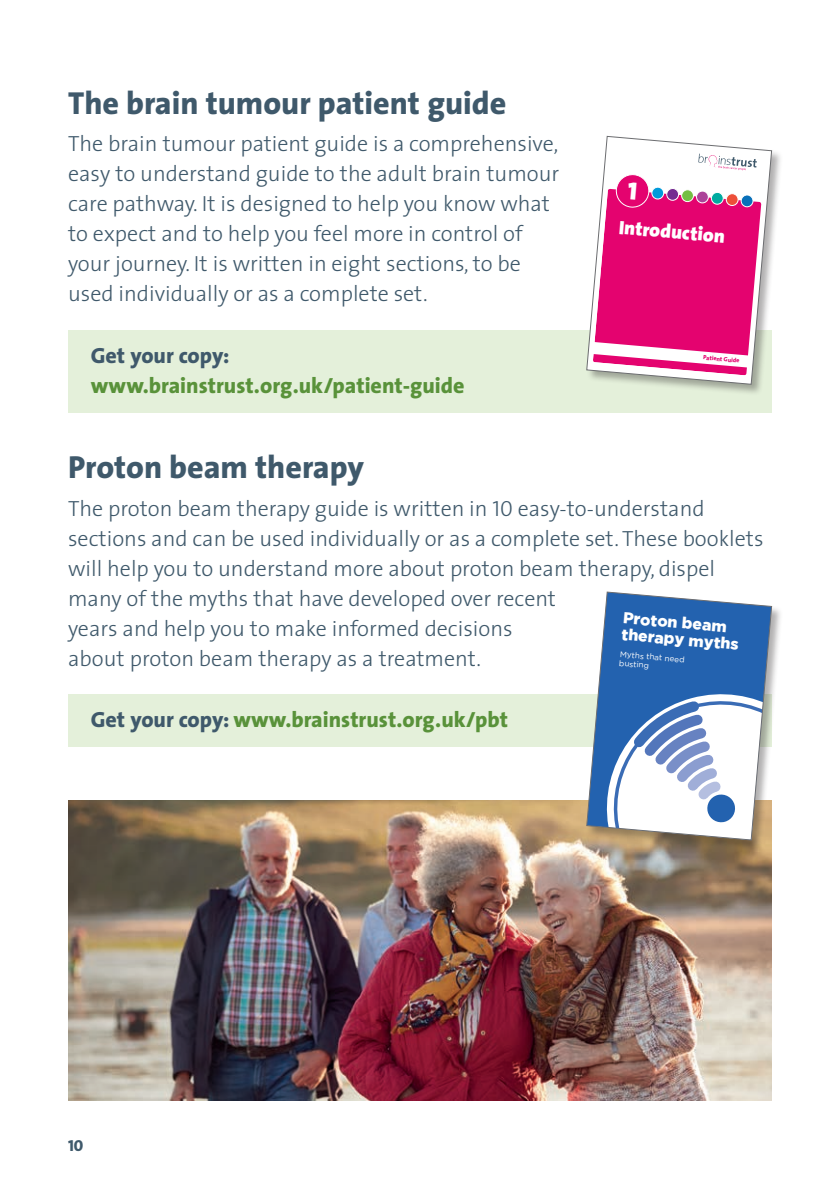
<style>
.page{position:relative;width:840px;height:1191px;background:#fff}
.page>*{position:absolute;margin:0;border:0;box-sizing:border-box;transform-origin:0 0}
.t1{font:800 32px "VA The Sans";color:#3f596b}
.t2{font:300 22px/30px "VA The Sans";color:#3f596b}
.t3{font:800 22px "VA The Sans";color:#59923a}
.t4{font:800 22px "VA The Sans";color:#3f596b}
.t5{font:900 19.4px "VA The Sans";color:#fff}
.t6{font:16px "VA The Sans Extra Bold Caps";color:#3f596b}
.t7{font:900 15.8px/16.6px "Gotham";color:#fff}
.t8{font:8px/8.8px "Gotham";color:#fff}
.t9{font:800 6px "VA The Sans";color:#e4036f}
.s1{font-family:"VA The Sans Light Caps";font-weight:400}
.s2{color:#3f596b}
</style>
<div class="page">
<div style="left:68px;top:330px;width:703px;height:82px;background:#e4f0da"></div>
<div style="left:68px;top:694px;width:703px;height:53px;background:#e4f0da"></div>
<div style="left:586px;top:136px;width:197px;height:260px;background:#231f20;opacity:.35"></div>
<svg style="left:586px;top:136px;width:185px;height:249px"></svg>
<img style="left:68px;top:801px;width:703px;height:299px">
<div style="left:586px;top:592px;width:197px;height:260px;background:#231f20;opacity:.35"></div>
<svg style="left:586px;top:591px;width:185px;height:249px"></svg>
<svg style="left:592px;top:153px;width:169px;height:222px"></svg>
<h1 class="t1" style="left:68px;top:76px;width:439px">The brain tumour patient guide</h1>
<p class="t2" style="left:68px;top:128px;width:492px">The brain tumour patient guide is a comprehensive, easy to understand guide to the adult brain tumour care pathway. It is designed to help you know what to expect and to help you feel more in control of your journey. It is written in eight sections, to be used individually or as a complete set.</p>
<p class="t4" style="left:91px;top:337px;width:140px">Get your copy:</p>
<p class="t3" style="left:91px;top:367px;width:375px">www.brainstrust.org.uk/patient-guide</p>
<p class="t5" style="left:620px;top:211px;width:108px;rotate:5deg">Introduction</p>
<p class="t9" style="left:703px;top:352px;width:38px;rotate:5deg">Patient Guide</p>
<h1 class="t1" style="left:68px;top:440px;width:297px">Proton beam therapy</h1>
<p class="t2" style="left:68px;top:492px;width:696px">The proton beam therapy guide is written in <span class="s1">10</span> easy-to-understand sections and can be used individually or as a complete set. These booklets will help you to understand more about proton beam therapy, dispel many of the myths that have developed over recent<br>years and help you to make informed decisions<br>about proton beam therapy as a treatment.</p>
<p class="t3" style="left:91px;top:701px;width:418px"><span class="s2">Get your copy:</span> www.brainstrust.org.uk/pbt</p>
<p class="t7" style="left:623px;top:609px;width:119px;rotate:5deg">Proton beam therapy myths</p>
<p class="t8" style="left:620px;top:649px;width:66px;rotate:5deg">Myths that need busting</p>
<p class="t6" style="left:68px;top:1132px;width:17px">10</p>
</div>
